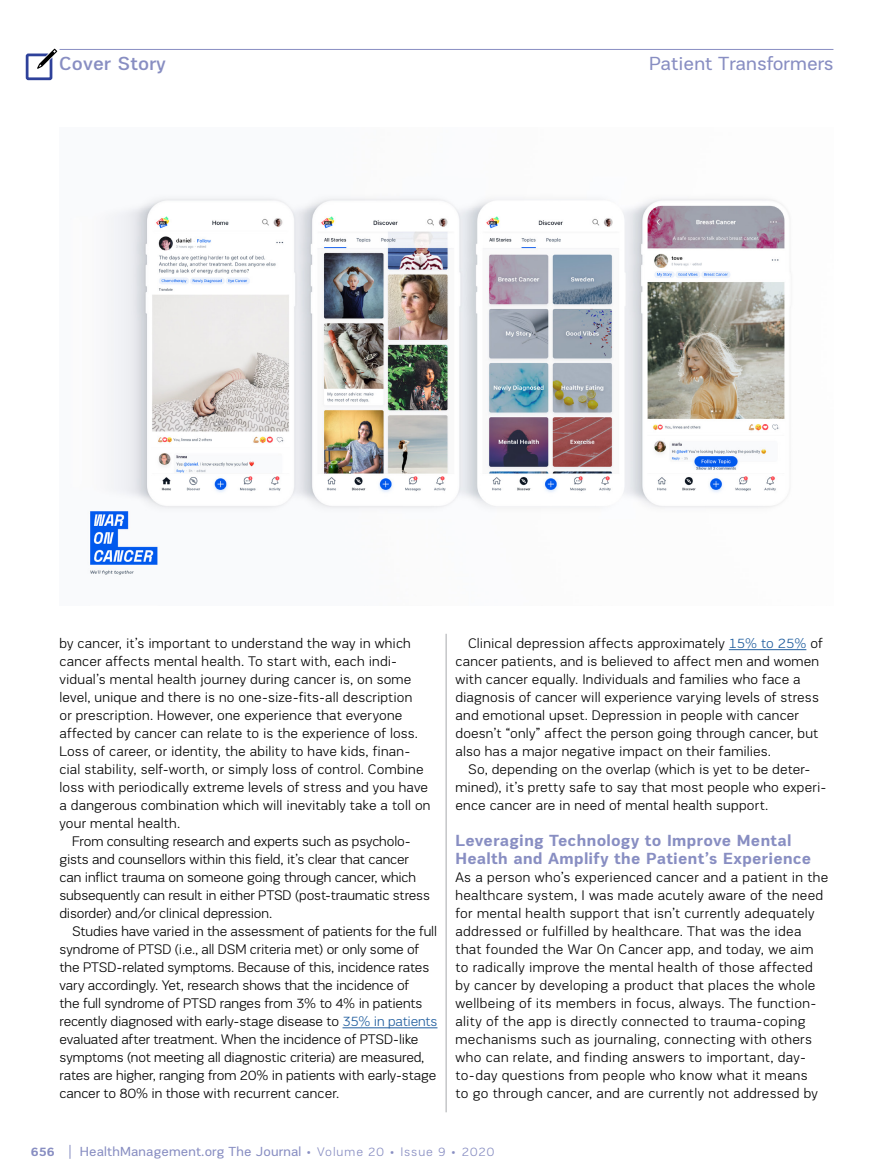
<style>
.page{position:relative;width:893px;height:1174px;background:#fff}
.page>*{position:absolute;margin:0;border:0;box-sizing:border-box;transform-origin:0 0}
.t1{font:19.5px "PRC Fidelity";color:#888ec2}
.t2{font:500 19.5px "PRC Fidelity";letter-spacing:.01em;color:#888ec2}
.t3{font:700 16.5px/18px "PRC Fidelity";letter-spacing:.02em;color:#888ec2}
.t4{font:300 14.25px/18px "PRC Fidelity";letter-spacing:.01em;color:#000}
.t5{font:300 14.25px/18px "PRC Fidelity";letter-spacing:-.01em;color:#000}
.t6{font:13.5px "PRC Fidelity";letter-spacing:.01em;color:#888ec2}
.t7{font:700 12.75px "PRC Fidelity";color:#888ec2}
.s1{color:#215e9e}
.s2{font-weight:300;font-size:12.75px}
</style>
<div class="page">
<svg style="left:70px;top:1145px;width:1px;height:13px"></svg>
<svg style="left:25px;top:49px;width:32px;height:32px"></svg>
<hr style="left:60px;top:49px;width:773px;height:1px;background:#888ec2">
<hr style="left:343px;top:1027px;width:94px;height:1px;background:#215e9e">
<hr style="left:729px;top:649px;width:77px;height:1px;background:#215e9e">
<hr style="left:446px;top:634px;width:1px;height:478px;background:#a7a9ac">
<img style="left:90px;top:197px;width:701px;height:378px">
<h1 class="t2" style="left:59px;top:52px;width:108px">Cover Story</h1>
<h1 class="t1" style="left:649px;top:53px;width:186px">Patient Transformers</h1>
<p class="t4" style="left:60px;top:634px;width:372px">by cancer, it’s important to understand the way in which cancer affects mental health. To start with, each indi&shy;vidual’s mental health journey during cancer is, on some level, unique and there is no one-size-fits-all description<br>or prescription. However, one experience that everyone affected by cancer can relate to is the experience of loss.<br>Loss of career, or identity, the ability to have kids, finan&shy;cial stability, self-worth, or simply loss of control. Combine loss with periodically extreme levels of stress and you have a dangerous combination which will inevitably take a toll on your mental health.</p>
<p class="t4" style="left:60px;top:832px;width:372px;text-indent:13px">From consulting research and experts such as psycholo&shy;gists and counsellors within this field, it’s clear that cancer can inflict trauma on someone going through cancer, which subsequently can result in either PTSD (post-traumatic stress disorder) and/or clinical depression.</p>
<p class="t5" style="left:60px;top:922px;width:379px;text-indent:13px">Studies have varied in the assessment of patients for the full syndrome of PTSD (i.e., all DSM criteria met) or only some of the PTSD-related symptoms. Because of this, incidence rates vary accordingly. Yet, research shows that the incidence of<br>the full syndrome of PTSD ranges from 3% to 4% in patients recently diagnosed with early-stage disease to <span class="s1">35% in patients </span>evaluated after treatment. When the incidence of PTSD-like symptoms (not meeting all diagnostic criteria) are measured, rates are higher, ranging from 20% in patients with early-stage cancer to 80% in those with recurrent cancer.</p>
<p class="t4" style="left:455px;top:634px;width:369px;text-indent:13px">Clinical depression affects approximately <span class="s1">15% to 25%</span> of cancer patients, and is believed to affect men and women with cancer equally. Individuals and families who face a diagnosis of cancer will experience varying levels of stress and emotional upset. Depression in people with cancer doesn’t “only” affect the person going through cancer, but also has a major negative impact on their families.</p>
<p class="t4" style="left:455px;top:760px;width:373px;text-indent:13px">So, depending on the overlap (which is yet to be deter&shy;mined), it’s pretty safe to say that most people who experi&shy;ence cancer are in need of mental health support.</p>
<p class="t3" style="left:455px;top:831px;width:357px">Leveraging Technology to Improve Mental<br>Health and Amplify the Patient’s Experience</p>
<p class="t4" style="left:455px;top:868px;width:374px">As a person who’s experienced cancer and a patient in the healthcare system, I was made acutely aware of the need for mental health support that isn’t currently adequately addressed or fulfilled by healthcare. That was the idea that founded the War On Cancer app, and today, we aim to radically improve the mental health of those affected by cancer by developing a product that places the whole wellbeing of its members in focus, always. The function&shy;ality of the app is directly connected to trauma-coping mechanisms such as journaling, connecting with others who can relate, and finding answers to important, day&shy;to-day questions from people who know what it means<br>to go through cancer, and are currently not addressed by</p>
<p class="t7" style="left:31px;top:1144px;width:25px">656</p>
<p class="t6" style="left:80px;top:1144px;width:416px">HealthManagement.org The Journal <span class="s2">• Volume 20 • Issue 9 • 2020</span></p>
</div>
